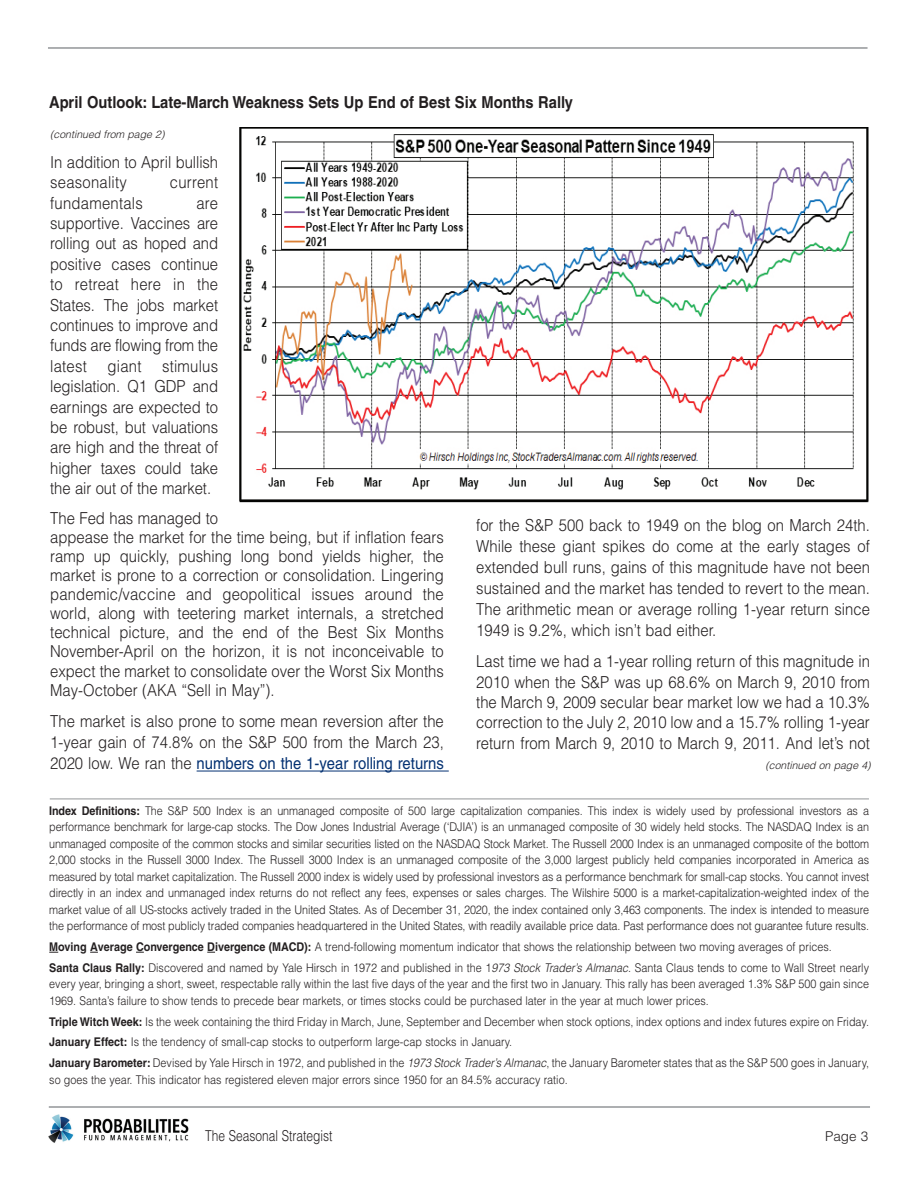
<style>
.page{position:relative;width:918px;height:1188px;background:#fff}
.page>*{position:absolute;margin:0;border:0;box-sizing:border-box;transform-origin:0 0}
.t1{font:300 16.5px/20.4px "Helvetica";color:#231f20;text-align:justify;scale:.9 1}
.t2{font:700 16.5px "Helvetica";color:#231f20;scale:.89 1}
.t3{font:300 15px "Helvetica";color:#231f20;scale:.8 1}
.t4{font:300 13.5px "Helvetica";color:#231f20}
.t5{font:300 12px/16.5px "Helvetica";color:#231f20;scale:.9 1}
.t6{font:italic 300 10.5px "Helvetica";color:#231f20}
.s1{font-weight:400;color:#043172}
.s2{font-weight:700}
.s3{font-style:italic}
</style>
<div class="page">
<img style="left:48px;top:1114px;width:141px;height:29px">
<hr style="left:49px;top:1106px;width:821px;height:2px;background:#939598">
<hr style="left:48px;top:47px;width:820px;height:2px;background:#939598">
<hr style="left:197px;top:771px;width:252px;height:1px;background:#043172">
<hr style="left:50px;top:799px;width:819px;height:1px;background:#939598">
<img style="left:239px;top:127px;width:630px;height:376px">
<h1 class="t2" style="left:49px;top:96px;width:590px">April Outlook: Late-March Weakness Sets Up End of Best Six Months Rally</h1>
<p class="t6" style="left:50px;top:130px;width:118px">(continued from page 2)</p>
<h1 class="t1" style="left:50px;top:153px;width:188px">In addition to April bullish seasonality</h1>
<h1 class="t1" style="left:170px;top:174px;width:55px">current</h1>
<h1 class="t1" style="left:50px;top:194px;width:104px">fundamentals</h1>
<p class="t1" style="left:50px;top:194px;width:188px;text-indent:146px">are supportive. Vaccines are rolling out as hoped and positive cases continue to retreat here in the States. The jobs market continues to improve and funds are flowing from the latest giant stimulus legislation. Q1 GDP and earnings are expected to be robust, but valuations are high and the threat of higher taxes could take the air out of the market.</p>
<p class="t1" style="left:50px;top:510px;width:439px;line-height:19px;text-align:left">The Fed has managed to<br>appease the market for the time being, but if inflation fears ramp up quickly, pushing long bond yields higher, the market is prone to a correction or consolidation. Lingering pandemic/vaccine and geopolitical issues around the world, along with teetering market internals, a stretched technical picture, and the end of the Best Six Months November-April on the horizon, it is not inconceivable to expect the market to consolidate over the Worst Six Months May-October (AKA “Sell in May”).</p>
<h1 class="t1" style="left:50px;top:713px;width:439px;line-height:21px">The market is also prone to some mean reversion after the 1-year gain of 74.8% on the S&amp;P 500 from the March 23, 2020 low. We ran the <span class="s1">numbers on the 1-year rolling returns</span></h1>
<p class="t1" style="left:476px;top:516px;width:439px;line-height:21px">for the S&amp;P 500 back to 1949 on the blog on March 24th.<br>While these giant spikes do come at the early stages of extended bull runs, gains of this magnitude have not been sustained and the market has tended to revert to the mean.<br>The arithmetic mean or average rolling 1-year return since 1949 is 9.2%, which isn’t bad either.</p>
<p class="t1" style="left:476px;top:653px;width:439px">Last time we had a 1-year rolling return of this magnitude in 2010 when the S&amp;P was up 68.6% on March 9, 2010 from the March 9, 2009 secular bear market low we had a 10.3% correction to the July 2, 2010 low and a 15.7% rolling 1-year return from March 9, 2010 to March 9, 2011. And let’s not</p>
<p class="t6" style="left:765px;top:761px;width:109px">(continued on page 4)</p>
<p class="t5" style="left:49px;top:803px;width:912px;text-align:justify"><span class="s2">Index Definitions:</span> The S&amp;P 500 Index is an unmanaged composite of 500 large capitalization companies. This index is widely used by professional investors as a performance benchmark for large-cap stocks. The Dow Jones Industrial Average (‘DJIA’) is an unmanaged composite of 30 widely held stocks. The NASDAQ Index is an unmanaged composite of the common stocks and similar securities listed on the NASDAQ Stock Market. The Russell 2000 Index is an unmanaged composite of the bottom 2,000 stocks in the Russell 3000 Index. The Russell 3000 Index is an unmanaged composite of the 3,000 largest publicly held companies incorporated in America as measured by total market capitalization. The Russell 2000 index is widely used by professional investors as a performance benchmark for small-cap stocks. You cannot invest directly in an index and unmanaged index returns do not reflect any fees, expenses or sales charges. The Wilshire 5000 is a market-capitalization-weighted index of the market value of all US-stocks actively traded in the United States. As of December 31, 2020, the index contained only 3,463 components. The index is intended to measure the performance of most publicly traded companies headquartered in the United States, with readily available price data. Past performance does not guarantee future results.</p>
<p class="t5" style="left:49px;top:937px;width:912px;line-height:20.9px"><span class="s2">Moving Average Convergence Divergence (MACD):</span> A trend-following momentum indicator that shows the relationship between two moving averages of prices.<br><span class="s2">Santa Claus Rally:</span> Discovered and named by Yale Hirsch in 1972 and published in the 1<span class="s3">973 Stock Trader’s Almanac</span>. Santa Claus tends to come to Wall Street nearly</p>
<p class="t5" style="left:49px;top:977px;width:912px">every year, bringing a short, sweet, respectable rally within the last five days of the year and the first two in January. This rally has been averaged 1.3% S&amp;P 500 gain since<br>1969. Santa’s failure to show tends to precede bear markets, or times stocks could be purchased later in the year at much lower prices.</p>
<p class="t5" style="left:49px;top:1012px;width:912px;line-height:20.9px"><span class="s2">Triple Witch Week:</span> Is the week containing the third Friday in March, June, September and December when stock options, index options and index futures expire on Friday.<br><span class="s2">January Effect:</span> Is the tendency of small-cap stocks to outperform large-cap stocks in January.<br><span class="s2">January Barometer:</span> Devised by Yale Hirsch in 1972, and published in the <span class="s3">1973 Stock Trader’s Almanac</span>, the January Barometer states that as the S&amp;P 500 goes in January,</p>
<p class="t5" style="left:49px;top:1072px;width:578px">so goes the year. This indicator has registered eleven major errors since 1950 for an 84.5% accuracy ratio.</p>
<p class="t3" style="left:205px;top:1130px;width:161px">The Seasonal Strategist</p>
<p class="t4" style="left:825px;top:1131px;width:45px">Page 3</p>
</div>
